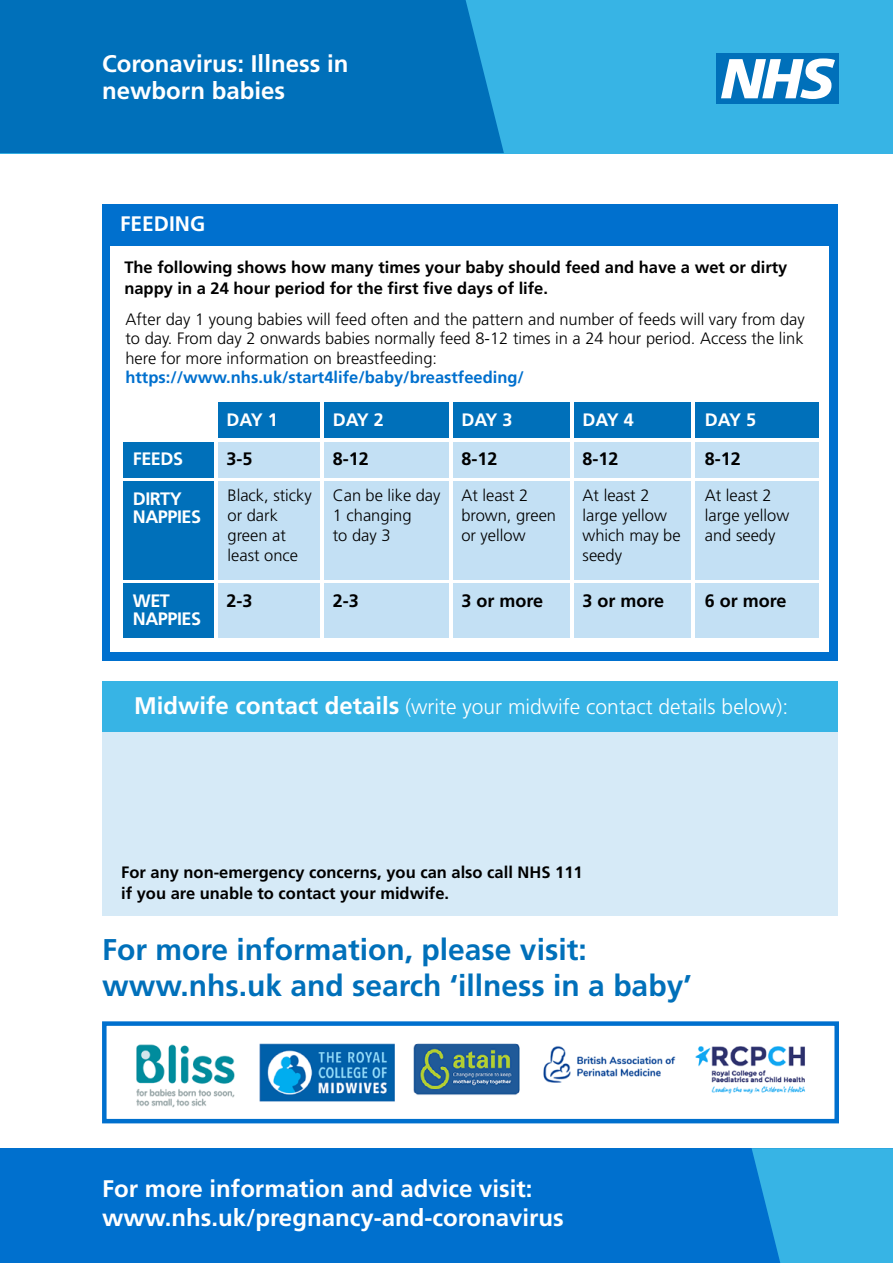
<style>
.page{position:relative;width:893px;height:1263px;background:#fff}
.page>*{position:absolute;margin:0;border:0;box-sizing:border-box;transform-origin:0 0}
.t1{font:700 30px/36px "Frutiger LT Std";color:#0070ba}
.t2{font:700 24px/28.8px "Frutiger LT Std";color:#fff}
.t3{font:300 21px "Frutiger LT Std";color:#fff}
.t4{font:700 21px "Frutiger LT Std";color:#fff}
.t5{font:700 18px/18px "Frutiger LT Std";letter-spacing:-.025em;color:#fff}
.t6{font:700 18px "Frutiger LT Std";color:#000}
.t7{font:300 16.5px/19.8px "Frutiger LT Std";color:#000}
.t8{font:700 16.5px/21px "Frutiger LT Std";color:#000}
.t9{font:700 16.5px "Frutiger LT Std";color:#0070ce}
.s1{font-weight:700;font-size:24px}
</style>
<div class="page">
<div style="left:0;top:0;width:893px;height:153px;background:#37b4e5"></div>
<div style="left:0;top:0;width:504px;height:153px;background:#0070ba"></div>
<div style="left:0;top:1148px;width:893px;height:115px;background:#0070ce"></div>
<svg style="left:752px;top:1148px;width:141px;height:115px;background:#31ade2"></svg>
<div style="left:716px;top:53px;width:123px;height:51px;background:#0070ba"></div>
<svg style="left:721px;top:58px;width:114px;height:41px"></svg>
<div style="left:102px;top:204px;width:736px;height:456px;background:#0070ce"></div>
<div style="left:102px;top:1021px;width:737px;height:102px;background:#fff;border:4px solid #0070ce"></div>
<img style="left:136px;top:1044px;width:99px;height:64px">
<img style="left:259px;top:1043px;width:136px;height:59px">
<img style="left:413px;top:1043px;width:107px;height:52px">
<div style="left:102px;top:682px;width:736px;height:234px;background:#d6eaf7"></div>
<div style="left:102px;top:682px;width:736px;height:50px;background:#37b4e5"></div>
<img style="left:543px;top:1046px;width:133px;height:37px">
<img style="left:695px;top:1046px;width:111px;height:48px">
<div style="left:111px;top:247px;width:718px;height:405px;background:#fff"></div>
<div style="left:123px;top:442px;width:91px;height:35px;background:#0070ba"></div>
<div style="left:218px;top:402px;width:102px;height:36px;background:#0070ba"></div>
<div style="left:324px;top:402px;width:125px;height:36px;background:#0070ba"></div>
<div style="left:453px;top:402px;width:117px;height:36px;background:#0070ba"></div>
<div style="left:574px;top:402px;width:117px;height:36px;background:#0070ba"></div>
<div style="left:695px;top:402px;width:123px;height:36px;background:#0070ba"></div>
<div style="left:218px;top:442px;width:102px;height:35px;background:#c3e0f4"></div>
<div style="left:324px;top:442px;width:125px;height:35px;background:#c3e0f4"></div>
<div style="left:453px;top:442px;width:117px;height:35px;background:#c3e0f4"></div>
<div style="left:574px;top:442px;width:117px;height:35px;background:#c3e0f4"></div>
<div style="left:695px;top:442px;width:123px;height:35px;background:#c3e0f4"></div>
<div style="left:123px;top:481px;width:91px;height:99px;background:#0070ba"></div>
<div style="left:218px;top:481px;width:102px;height:99px;background:#c3e0f4"></div>
<div style="left:324px;top:481px;width:125px;height:99px;background:#c3e0f4"></div>
<div style="left:453px;top:481px;width:117px;height:99px;background:#c3e0f4"></div>
<div style="left:574px;top:481px;width:117px;height:99px;background:#c3e0f4"></div>
<div style="left:695px;top:481px;width:123px;height:99px;background:#c3e0f4"></div>
<div style="left:123px;top:583px;width:91px;height:55px;background:#0070ba"></div>
<div style="left:218px;top:583px;width:102px;height:55px;background:#c3e0f4"></div>
<div style="left:324px;top:583px;width:125px;height:55px;background:#c3e0f4"></div>
<div style="left:453px;top:583px;width:117px;height:55px;background:#c3e0f4"></div>
<div style="left:574px;top:583px;width:117px;height:55px;background:#c3e0f4"></div>
<div style="left:695px;top:583px;width:123px;height:55px;background:#c3e0f4"></div>
<h2 class="t2" style="left:102px;top:50px;width:248px;line-height:27px">Coronavirus: Illness in newborn babies</h2>
<p class="t4" style="left:120px;top:211px;width:87px">FEEDING</p>
<p class="t8" style="left:124px;top:257px;width:664px">The following shows how many times your baby should feed and have a wet or dirty nappy in a 24 hour period for the first five days of life.</p>
<p class="t7" style="left:125px;top:310px;width:681px;text-align:justify">After day 1 young babies will feed often and the pattern and number of feeds will vary from day to day. From day 2 onwards babies normally feed 8-12 times in a 24 hour period. Access the link here for more information on breastfeeding:</p>
<p class="t9" style="left:125px;top:368px;width:400px">https://www.nhs.uk/start4life/baby/breastfeeding/</p>
<p class="t5" style="left:133px;top:450px;width:52px">FEEDS</p>
<p class="t5" style="left:226px;top:411px;width:53px">DAY 1</p>
<p class="t5" style="left:333px;top:411px;width:53px">DAY 2</p>
<p class="t5" style="left:461px;top:411px;width:53px">DAY 3</p>
<p class="t5" style="left:583px;top:411px;width:53px">DAY 4</p>
<p class="t5" style="left:705px;top:411px;width:53px">DAY 5</p>
<p class="t6" style="left:226px;top:448px;width:28px">3-5</p>
<p class="t6" style="left:333px;top:448px;width:38px">8-12</p>
<p class="t6" style="left:461px;top:448px;width:38px">8-12</p>
<p class="t6" style="left:583px;top:448px;width:38px">8-12</p>
<p class="t6" style="left:705px;top:448px;width:38px">8-12</p>
<p class="t5" style="left:133px;top:489px;width:70px">DIRTY<br>NAPPIES</p>
<p class="t7" style="left:461px;top:486px;width:96px">At least 2 brown, green or yellow</p>
<p class="t7" style="left:227px;top:486px;width:86px">Black, sticky or dark green at least once</p>
<p class="t7" style="left:583px;top:486px;width:100px">At least 2 large yellow which may be seedy</p>
<p class="t7" style="left:705px;top:486px;width:86px">At least 2 large yellow and seedy</p>
<p class="t7" style="left:333px;top:486px;width:109px">Can be like day<br>1 changing<br>to day 3</p>
<p class="t5" style="left:133px;top:591px;width:70px">WET<br>NAPPIES</p>
<p class="t6" style="left:226px;top:590px;width:28px">2-3</p>
<p class="t6" style="left:333px;top:590px;width:28px">2-3</p>
<p class="t6" style="left:461px;top:590px;width:83px">3 or more</p>
<p class="t6" style="left:583px;top:590px;width:83px">3 or more</p>
<p class="t6" style="left:705px;top:590px;width:83px">6 or more</p>
<p class="t3" style="left:134px;top:695px;width:655px"><span class="s1">Midwife contact details</span> (write your midwife contact details below):</p>
<p class="t8" style="left:121px;top:861px;width:463px">For any non-emergency concerns, you can also call NHS 111 if you are unable to contact your midwife.</p>
<h1 class="t1" style="left:102px;top:932px;width:591px">For more information, please visit: www.nhs.uk and search ‘illness in a baby’</h1>
<h2 class="t2" style="left:102px;top:1174px;width:463px">For more information and advice visit: www.nhs.uk/pregnancy-and-coronavirus</h2>
</div>
